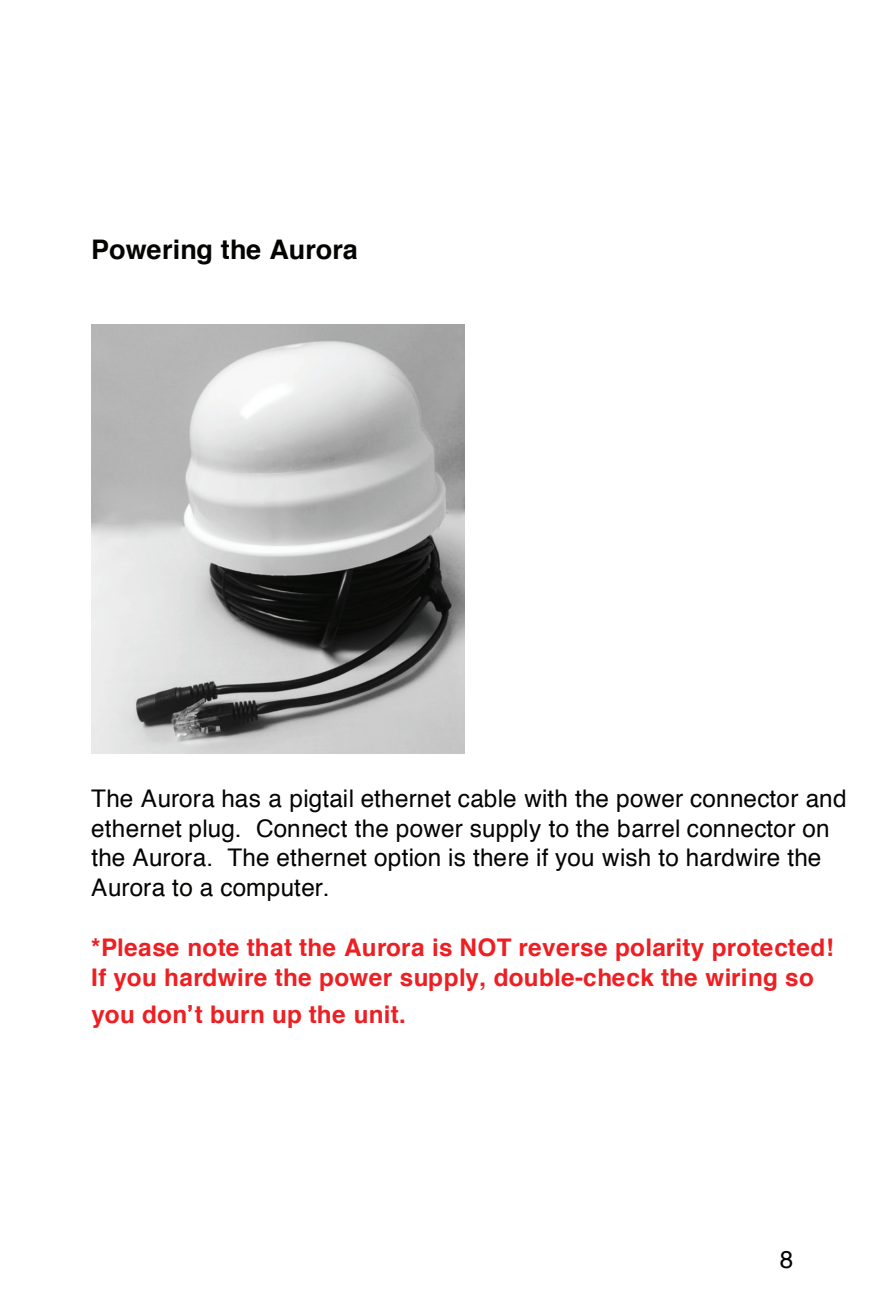
<style>
.page{position:relative;width:891px;height:1296px;background:#fff}
.page>*{position:absolute;margin:0;border:0;box-sizing:border-box;transform-origin:0 0}
.t1{font:700 27px "Helvetica";color:#040503}
.t2{font:24.3px/29.7px "Helvetica";color:#040503}
.t3{font:700 24.3px/29.7px "Helvetica";letter-spacing:.01em;color:#ee1f23}
.s1{font-family:"Arial Unicode MS";font-weight:400}
</style>
<div class="page">
<img style="left:91px;top:325px;width:374px;height:429px">
<svg style="left:188px;top:1005px;width:4px;height:7px"></svg>
<p class="t1" style="left:91px;top:228px;width:268px">Powering the Aurora</p>
<p class="t2" style="left:91px;top:784px;width:757px">The Aurora has a pigtail ethernet cable with the power connector and ethernet plug. Connect the power supply to the barrel connector on the Aurora. The ethernet option is there if you wish to hardwire the Aurora to a computer.</p>
<p class="t3" style="left:91px;top:933px;width:744px">*Please note that the Aurora is NOT reverse polarity protected!<br>If you hardwire the power supply, double-check the wiring so</p>
<p class="t3" style="left:91px;top:1000px;width:316px">you don<span class="s1">’</span>t burn up the unit.</p>
<p class="t2" style="left:780px;top:1246px;width:15px">8</p>
</div>
